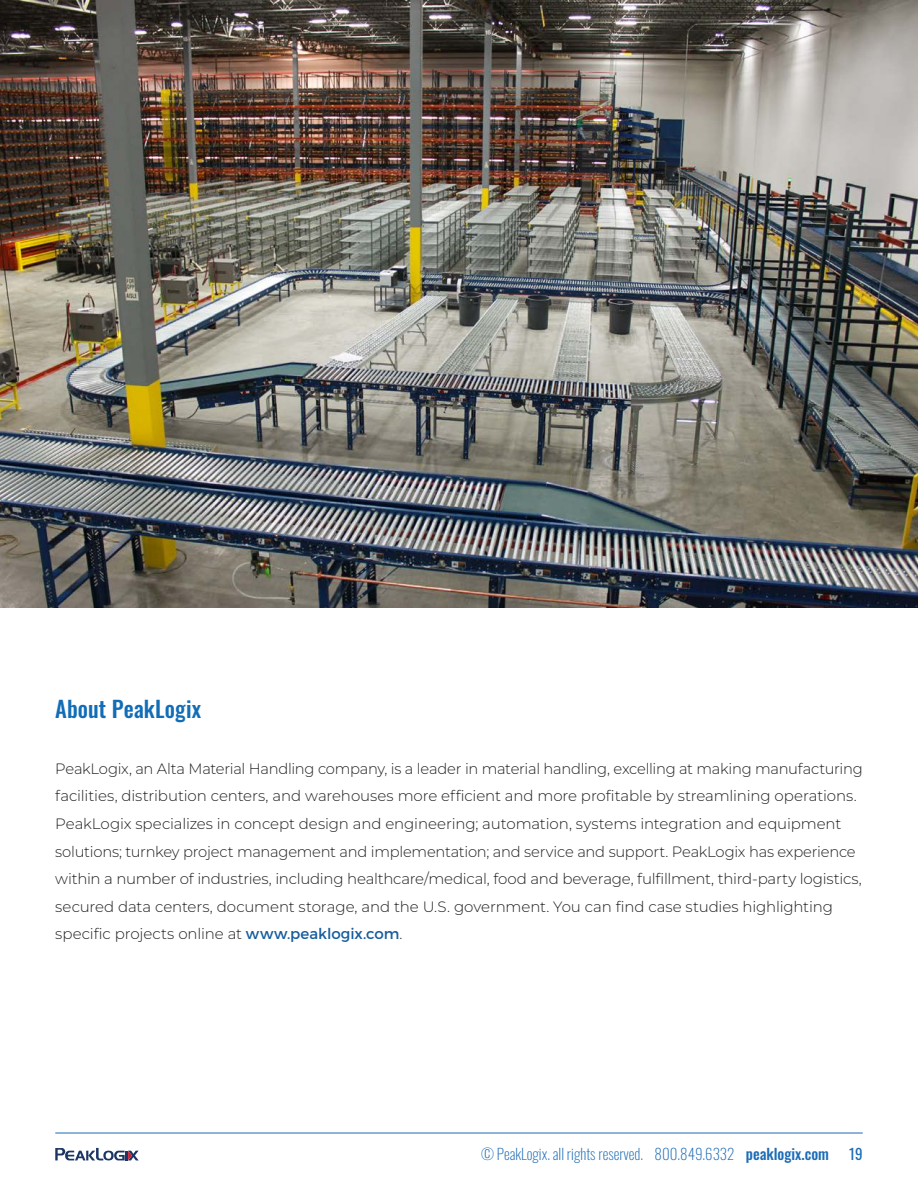
<style>
.page{position:relative;width:918px;height:1188px;background:#fff}
.page>*{position:absolute;margin:0;border:0;box-sizing:border-box;transform-origin:0 0}
.Line{font:500 22.5px "Oswald";letter-spacing:.005em;color:#126db7}
.Line-2{font:100 15px/27.6px "Montserrat";letter-spacing:-.015em;color:#231f20}
.t1{font:200 15px "Oswald";color:#1c6cb6}
.t2{font:15px "Oswald";color:#1c6cb6}
.s1{font-weight:400;color:#175d9e}
.s2{font-weight:500}
</style>
<div class="page">
<hr style="left:55px;top:1133px;width:808px;height:1px;background:#1c6cb6">
<svg style="left:55px;top:1148px;width:84px;height:12px"></svg>
<img style="left:0;top:0;width:918px;height:608px">
<p class="Line" style="left:55px;top:697px;width:147px">About PeakLogix</p>
<p class="Line-2" style="left:55px;top:754px;width:809px">PeakLogix, an Alta Material Handling company, is a leader in material handling, excelling at making manufacturing facilities, distribution centers, and warehouses more efficient and more profitable by streamlining operations.<br>PeakLogix specializes in concept design and engineering; automation, systems integration and equipment solutions; turnkey project management and implementation; and service and support. PeakLogix has experience within a number of industries, including healthcare/medical, food and beverage, fulfillment, third-party logistics, secured data centers, document storage, and the U.S. government. You can find case studies highlighting specific projects online at <span class="s1">www.peaklogix.com</span>.</p>
<p class="t1" style="left:481px;top:1141px;width:349px">© PeakLogix. all rights reserved. 800.849.6332 <span class="s2">peaklogix.com</span></p>
<p class="t2" style="left:849px;top:1141px;width:15px">19</p>
</div>
